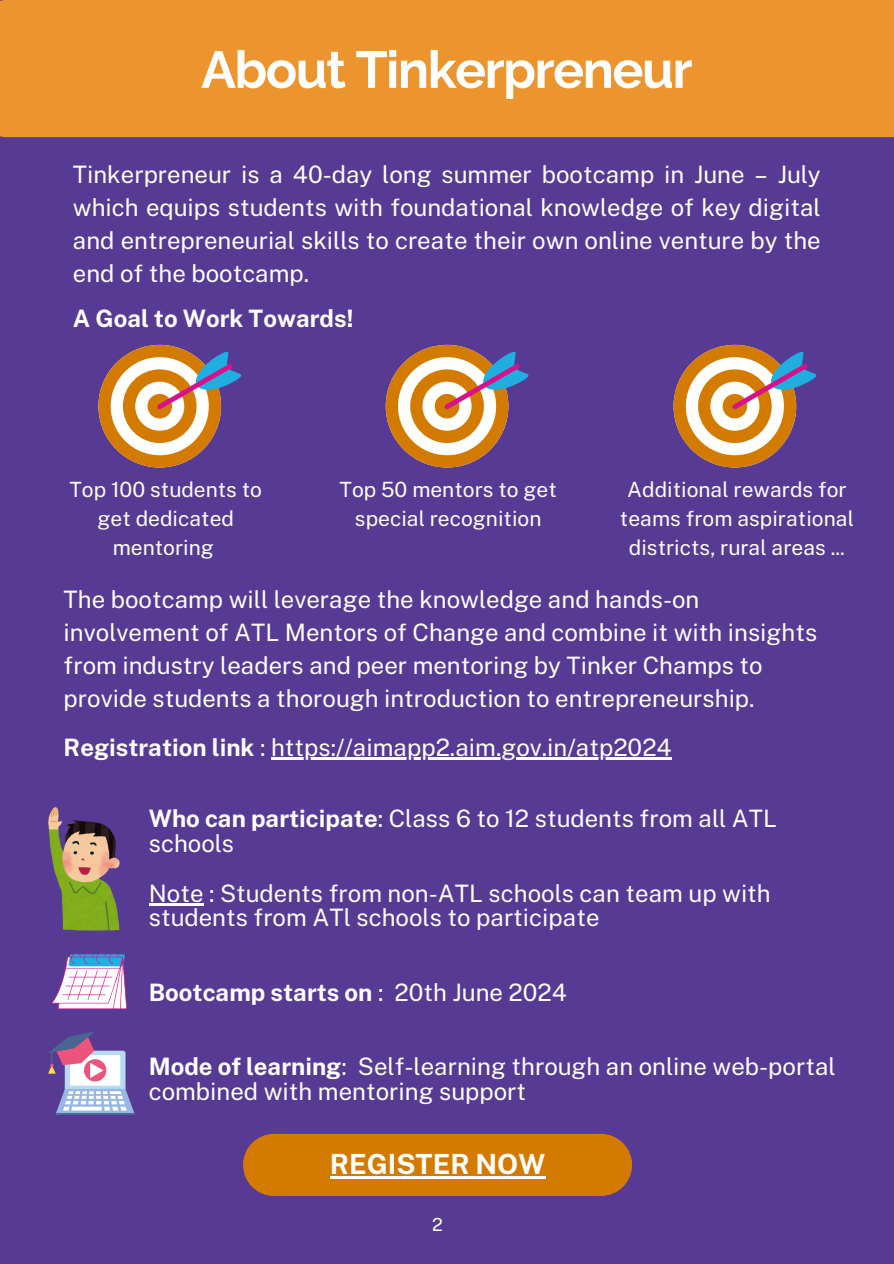
<style>
.page{position:relative;width:894px;height:1264px;background:#fff}
.page>*{position:absolute;margin:0;border:0;box-sizing:border-box;transform-origin:0 0}
.t1{font:700 51.9px "Raleway";letter-spacing:-.03em;color:#fefefd}
.t2{font:700 27.75px "Public Sans";color:#fefefd}
.t3{font:24px/33px "Public Sans";color:#fefefd}
.t4{font:700 24px "Public Sans";color:#fefefd}
.t5{font:21px/29.2px "Public Sans";color:#fefefd;text-align:center}
.t6{font:18px "Public Sans";color:#fefefd}
.s1{font-weight:700}
.s2{font-weight:400}
</style>
<div class="page">
<div style="left:0;top:0;width:893px;height:1263px;background:#573a93"></div>
<div style="left:0;top:0;width:893px;height:137px;background:#ec952e"></div>
<svg style="left:98px;top:345px;width:144px;height:122px"></svg>
<svg style="left:385px;top:345px;width:144px;height:122px"></svg>
<svg style="left:673px;top:345px;width:144px;height:122px"></svg>
<img style="left:48px;top:807px;width:71px;height:123px">
<svg style="left:51px;top:952px;width:76px;height:57px"></svg>
<svg style="left:48px;top:1032px;width:87px;height:82px"></svg>
<div style="left:243px;top:1133px;width:389px;height:62px;background:#d37b01"></div>
<hr style="left:330px;top:1176px;width:215px;height:2px;background:#fefefd">
<hr style="left:271px;top:757px;width:400px;height:2px;background:#fefefd">
<hr style="left:149px;top:903px;width:54px;height:3px;background:#fefefd">
<h3 class="t1" style="left:201px;top:39px;width:493px">About Tinkerpreneur</h3>
<p class="t3" style="left:73px;top:158px;width:749px;text-align:justify">Tinkerpreneur is a 40-day long summer bootcamp in June – July which equips students with foundational knowledge of key digital and entrepreneurial skills to create their own online venture by the end of the bootcamp.</p>
<p class="t4" style="left:73px;top:304px;width:282px">A Goal to Work Towards!</p>
<p class="t5" style="left:69px;top:474px;width:194px">Top 100 students to get dedicated mentoring</p>
<h4 class="t5" style="left:339px;top:474px;width:219px">Top 50 mentors to get special recognition</h4>
<p class="t5" style="left:619px;top:474px;width:235px">Additional rewards for teams from aspirational districts, rural areas ...</p>
<p class="t3" style="left:64px;top:582px;width:754px">The bootcamp will leverage the knowledge and hands-on involvement of ATL Mentors of Change and combine it with insights from industry leaders and peer mentoring by Tinker Champs to provide students a thorough introduction to entrepreneurship.</p>
<p class="t3" style="left:64px;top:730px;width:609px"><span class="s1">Registration link</span> : https://aimapp2.aim.gov.in/atp2024</p>
<p class="t3" style="left:149px;top:806px;width:629px;line-height:24.8px"><span class="s1">Who can participate</span>: Class 6 to 12 students from all ATL schools</p>
<p class="t3" style="left:149px;top:880px;width:623px;line-height:24.8px">Note : Students from non-ATL schools can team up with students from ATl schools to participate</p>
<p class="t4" style="left:149px;top:977px;width:419px">Bootcamp starts on <span class="s2">: 20th June 2024</span></p>
<h4 class="t3" style="left:149px;top:1053px;width:688px;line-height:24.8px"><span class="s1">Mode of learning</span>: Self-learning through an online web-portal combined with mentoring support</h4>
<h4 class="t2" style="left:330px;top:1147px;width:217px">REGISTER NOW</h4>
<h4 class="t6" style="left:432px;top:1213px;width:12px">2</h4>
</div>
